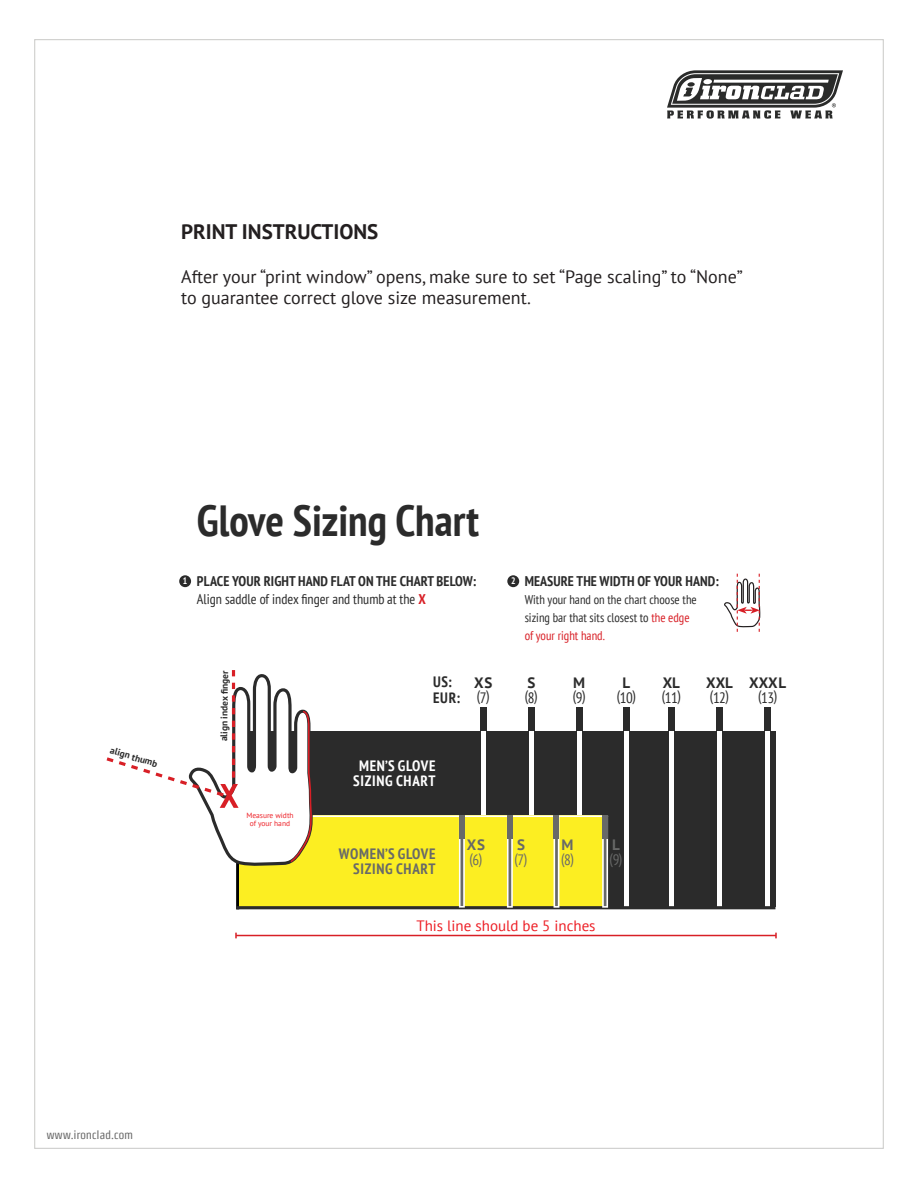
<style>
.page{position:relative;width:918px;height:1188px;background:#fff}
.page>*{position:absolute;margin:0;border:0;box-sizing:border-box;transform-origin:0 0}
.t1{font:700 condensed 43.5px "PT Sans";color:#2b2b2b}
.t2{font:700 21px "PT Sans";color:#231f20}
.t3{font:18px/21.6px "PT Sans";color:#231f20}
.t4{font:condensed 15px "PT Sans";letter-spacing:-.03em;color:#2b2b2b}
.t5{font:15px "PT Sans";color:#ed1d24}
.t6{font:700 condensed 15px/15px "PT Sans";letter-spacing:.05em;color:#686968;text-align:right}
.t7{font:700 condensed 15px/15px "PT Sans";letter-spacing:.05em;color:#fff;text-align:center}
.t8{font:700 15px "PT Sans";letter-spacing:.015em;color:#2b2b2b}
.t9{font:condensed 15px "PT Sans";color:#686968}
.t10{font:700 condensed 15px/16px "PT Sans";color:#2b2b2b}
.t11{font:700 15px "PT Sans";color:#686968}
.t12{font:700 condensed 14.1px/18.3px "PT Sans";letter-spacing:.005em;color:#2b2b2b}
.t13{font:condensed 12.6px/18px "PT Sans";color:#2b2b2b}
.t14{font:12px "Strait";letter-spacing:-.02em;color:#686868}
.t15{font:700 9.45px "PT Sans";color:#2b2b2b}
.t16{font:700 condensed 9.3px "PT Sans";color:#fff}
.t17{font:7.5px/8.2px "PT Sans";color:#ed1d24;text-align:center}
.s1{font-weight:400}
.s2{color:#d81f26}
</style>
<div class="page">
<div style="left:239px;top:731px;width:536px;height:175px;background:#2b2b2b"></div>
<div style="left:481px;top:708px;width:5px;height:200px;background:#fff"></div>
<hr style="left:236px;top:720px;width:3px;height:189px;background:#010101">
<div style="left:529px;top:708px;width:5px;height:200px;background:#fff"></div>
<div style="left:528px;top:707px;width:6px;height:24px;background:#2b2b2b"></div>
<div style="left:577px;top:708px;width:5px;height:200px;background:#fff"></div>
<div style="left:576px;top:707px;width:6px;height:24px;background:#2b2b2b"></div>
<div style="left:239px;top:815px;width:368px;height:94px;background:#fcee22"></div>
<hr style="left:241px;top:815px;width:367px;height:2px;background:#fff">
<div style="left:624px;top:708px;width:5px;height:200px;background:#fff"></div>
<div style="left:624px;top:707px;width:6px;height:24px;background:#2b2b2b"></div>
<hr style="left:669px;top:708px;width:4px;height:200px;background:#fff">
<div style="left:668px;top:707px;width:6px;height:24px;background:#2b2b2b"></div>
<div style="left:717px;top:708px;width:5px;height:200px;background:#fff"></div>
<div style="left:716px;top:707px;width:7px;height:24px;background:#2b2b2b"></div>
<div style="left:765px;top:708px;width:5px;height:200px;background:#fff"></div>
<div style="left:765px;top:707px;width:6px;height:24px;background:#2b2b2b"></div>
<hr style="left:236px;top:906px;width:539px;height:3px;background:#2b2b2b">
<div style="left:507px;top:816px;width:6px;height:92px;border:2px solid #fff"></div>
<div style="left:554px;top:816px;width:5px;height:92px;border:2px solid #fff"></div>
<div style="left:602px;top:816px;width:6px;height:92px;border:2px solid #fff"></div>
<div style="left:507px;top:815px;width:6px;height:24px;background:#686968"></div>
<div style="left:554px;top:815px;width:5px;height:24px;background:#686968"></div>
<div style="left:602px;top:815px;width:6px;height:24px;background:#686968"></div>
<svg style="left:106px;top:670px;width:210px;height:197px"></svg>
<hr style="left:236px;top:935px;width:540px;height:1px;background:#d81f26">
<div style="left:480px;top:707px;width:6px;height:24px;background:#2b2b2b"></div>
<svg style="left:724px;top:574px;width:37px;height:58px"></svg>
<div style="left:507px;top:575px;width:12px;height:12px;background:#2b2b2b;border-radius:50%"></div>
<div style="left:179px;top:575px;width:12px;height:12px;background:#2b2b2b;border-radius:50%"></div>
<div style="left:459px;top:816px;width:6px;height:92px;border:2px solid #fff"></div>
<div style="left:459px;top:815px;width:6px;height:24px;background:#686968"></div>
<svg style="left:667px;top:70px;width:176px;height:49px"></svg>
<h2 class="t2" style="left:181px;top:218px;width:199px">PRINT INSTRUCTIONS</h2>
<p class="t3" style="left:181px;top:265px;width:563px">After your “print window” opens, make sure to set “Page scaling” to “None” to guarantee correct glove size measurement.</p>
<p class="t15" style="left:112px;top:744px;width:50px;rotate:17deg">align thumb</p>
<h1 class="t1" style="left:197px;top:492px;width:284px">Glove Sizing Chart</h1>
<p class="t12" style="left:197px;top:571px;width:281px">PLACE YOUR RIGHT HAND FLAT ON THE CHART BELOW:<br><span class="s1">Align saddle of index finger and thumb at the</span> <span class="s2">X</span></p>
<p class="t12" style="left:525px;top:571px;width:196px">MEASURE THE WIDTH OF YOUR HAND:</p>
<p class="t16" style="left:183px;top:575px;width:6px">1</p>
<p class="t16" style="left:511px;top:575px;width:6px">2</p>
<p class="t13" style="left:525px;top:590px;width:174px">With your hand on the chart choose the sizing bar that sits closest to <span class="s2">the edge of your right hand.</span></p>
<p class="t15" style="left:217px;top:741px;width:72px;rotate:-89deg">align index fi nger</p>
<p class="t17" style="left:246px;top:811px;width:49px">Measure width of your hand</p>
<p class="t10" style="left:433px;top:673px;width:29px">US:<br>EUR:</p>
<p class="t8" style="left:474px;top:673px;width:20px">XS</p>
<p class="t4" style="left:477px;top:686px;width:14px">(7)</p>
<p class="t7" style="left:353px;top:758px;width:84px">MEN’S GLOVE<br>SIZING CHART</p>
<p class="t6" style="left:339px;top:846px;width:98px">WOMEN’S GLOVE<br>SIZING CHART</p>
<p class="t11" style="left:467px;top:835px;width:20px">XS</p>
<p class="t9" style="left:470px;top:849px;width:14px">(6)</p>
<p class="t8" style="left:527px;top:673px;width:9px">S</p>
<p class="t4" style="left:525px;top:686px;width:14px">(8)</p>
<p class="t11" style="left:517px;top:835px;width:9px">S</p>
<p class="t9" style="left:515px;top:849px;width:14px">(7)</p>
<p class="t8" style="left:573px;top:673px;width:13px">M</p>
<p class="t4" style="left:573px;top:686px;width:14px">(9)</p>
<p class="t11" style="left:562px;top:835px;width:13px">M</p>
<p class="t9" style="left:561px;top:849px;width:14px">(8)</p>
<p class="t8" style="left:623px;top:673px;width:9px">L</p>
<p class="t4" style="left:617px;top:687px;width:21px">(10)</p>
<p class="t11" style="left:612px;top:835px;width:9px">L</p>
<p class="t9" style="left:610px;top:849px;width:14px">(9)</p>
<p class="t8" style="left:663px;top:673px;width:19px">XL</p>
<p class="t4" style="left:662px;top:687px;width:21px">(11)</p>
<p class="t8" style="left:706px;top:673px;width:28px">XXL</p>
<p class="t4" style="left:710px;top:687px;width:21px">(12)</p>
<p class="t8" style="left:749px;top:673px;width:39px">XXXL</p>
<p class="t4" style="left:758px;top:687px;width:21px">(13)</p>
<p class="t5" style="left:416px;top:916px;width:181px">This line should be 5 inches</p>
<p class="t14" style="left:47px;top:1128px;width:88px">www.ironclad.com</p>
</div>
